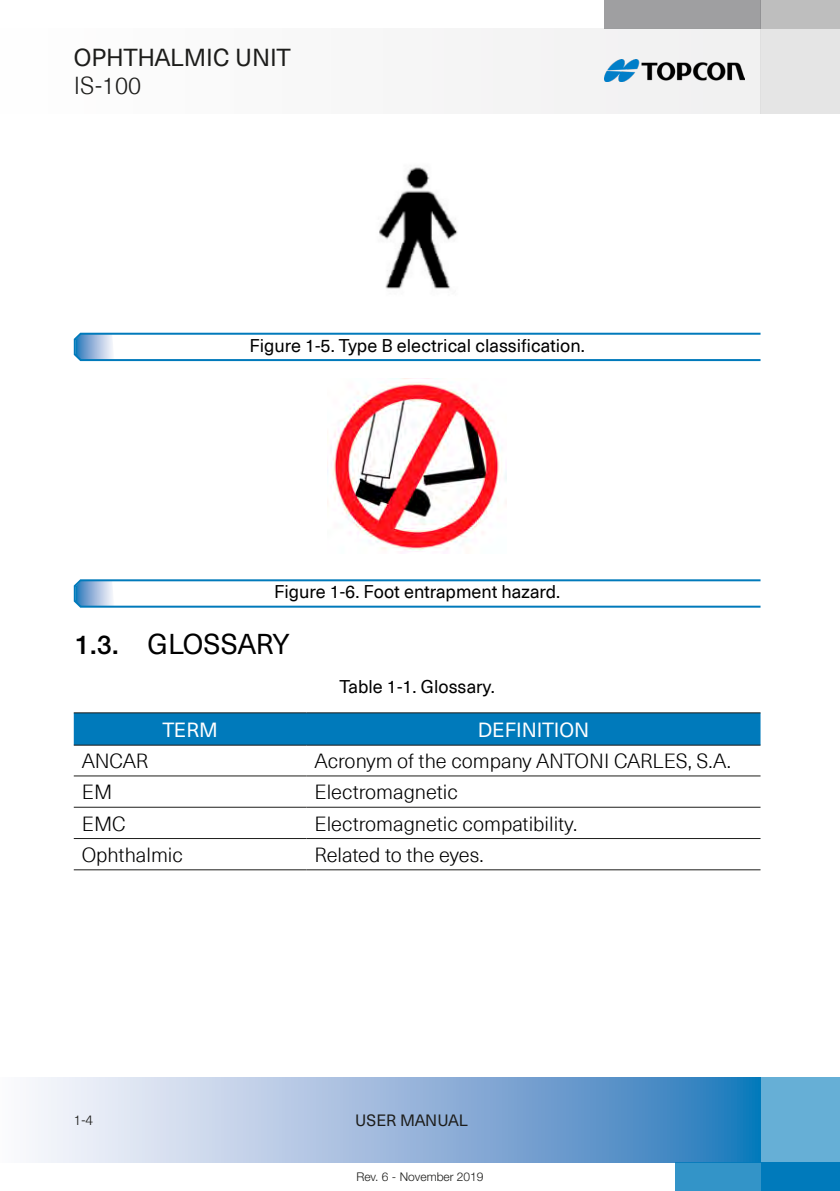
<style>
.page{position:relative;width:840px;height:1191px;background:#fff}
.page>*{position:absolute;margin:0;border:0;box-sizing:border-box;transform-origin:0 0}
.t1{font:28px "Neue Haas Unica W1 G";letter-spacing:-.015em;color:#000}
.t2{font:24px "Neue Haas Unica W1 G";color:#1d1d1b}
.t3{font:300 24px "Neue Haas Unica W1 G";color:#1d1d1b}
.t4{font:300 20px "Neue Haas Unica W1 G";color:#000}
.t5{font:20px "Neue Haas Unica W1 G";color:#fff}
.t6{font:18px "Neue Haas Unica W1 G";color:#000}
.t7{font:16px "Neue Haas Unica W1 G";letter-spacing:-.01em;color:#1d1d1b}
.t8{font:300 14px "Neue Haas Unica W1 G";color:#1d1d1b}
.t9{font:300 12px "Helvetica Neue LT Std";color:#1d1d1b}
.s1{font-family:"Helvetica Neue LT Std";font-weight:500;font-size:26px}
</style>
<div class="page">
<div style="left:760px;top:1077px;width:79px;height:85px;background:#66afd6"></div>
<div style="left:0;top:28px;width:760px;height:85px;background:#f7f7f7"></div>
<svg style="left:35px;top:1077px;width:725px;height:85px;background:#95b7db"></svg>
<div style="left:675px;top:1162px;width:85px;height:29px;background:#3394c8"></div>
<div style="left:760px;top:1162px;width:79px;height:29px;background:#007abb"></div>
<div style="left:760px;top:28px;width:79px;height:85px;background:#e5e5e5"></div>
<div style="left:760px;top:0;width:79px;height:28px;background:#bebebe"></div>
<div style="left:604px;top:0;width:156px;height:28px;background:#9f9fa1"></div>
<img style="left:604px;top:59px;width:140px;height:23px">
<img style="left:379px;top:167px;width:79px;height:122px">
<img style="left:327px;top:378px;width:179px;height:176px">
<div style="left:74px;top:713px;width:686px;height:31px;background:#007abb"></div>
<hr style="left:74px;top:712px;width:232px;height:1px;background:#1d1d1b">
<hr style="left:306px;top:712px;width:454px;height:1px;background:#1d1d1b">
<hr style="left:74px;top:744px;width:232px;height:1px;background:#1d1d1b">
<hr style="left:306px;top:744px;width:454px;height:1px;background:#1d1d1b">
<hr style="left:74px;top:775px;width:232px;height:1px;background:#1d1d1b">
<hr style="left:306px;top:775px;width:454px;height:1px;background:#1d1d1b">
<hr style="left:74px;top:806px;width:232px;height:1px;background:#1d1d1b">
<hr style="left:306px;top:806px;width:454px;height:1px;background:#1d1d1b">
<hr style="left:74px;top:838px;width:232px;height:1px;background:#1d1d1b">
<hr style="left:306px;top:838px;width:454px;height:1px;background:#1d1d1b">
<hr style="left:74px;top:869px;width:232px;height:1px;background:#1d1d1b">
<hr style="left:306px;top:869px;width:454px;height:1px;background:#1d1d1b">
<svg style="left:73px;top:332px;width:688px;height:30px"></svg>
<svg style="left:73px;top:579px;width:688px;height:29px"></svg>
<p class="t2" style="left:74px;top:39px;width:218px">OPHTHALMIC UNIT</p>
<p class="t3" style="left:74px;top:68px;width:69px">IS-100</p>
<p class="t6" style="left:249px;top:332px;width:337px">Figure 1-5. Type B electrical classification.</p>
<p class="t6" style="left:274px;top:578px;width:287px">Figure 1-6. Foot entrapment hazard.</p>
<h1 class="t1" style="left:75px;top:624px;width:215px"><span class="s1">1.3.</span> GLOSSARY</h1>
<p class="t6" style="left:339px;top:673px;width:157px">Table 1-1. Glossary.</p>
<p class="t5" style="left:162px;top:715px;width:57px">TERM</p>
<p class="t5" style="left:477px;top:715px;width:113px">DEFINITION</p>
<p class="t4" style="left:82px;top:746px;width:68px">ANCAR</p>
<p class="t4" style="left:314px;top:746px;width:418px">Acronym of the company ANTONI CARLES, S.A.</p>
<p class="t4" style="left:82px;top:777px;width:32px">EM</p>
<p class="t4" style="left:314px;top:777px;width:145px">Electromagnetic</p>
<p class="t4" style="left:82px;top:809px;width:46px">EMC</p>
<p class="t4" style="left:314px;top:809px;width:264px">Electromagnetic compatibility.</p>
<p class="t4" style="left:82px;top:840px;width:103px">Ophthalmic</p>
<p class="t4" style="left:314px;top:840px;width:171px">Related to the eyes.</p>
<p class="t8" style="left:74px;top:1110px;width:21px">1-4</p>
<p class="t7" style="left:355px;top:1108px;width:114px">USER MANUAL</p>
<p class="t9" style="left:356px;top:1169px;width:129px">Rev. 6 - November 2019</p>
</div>
